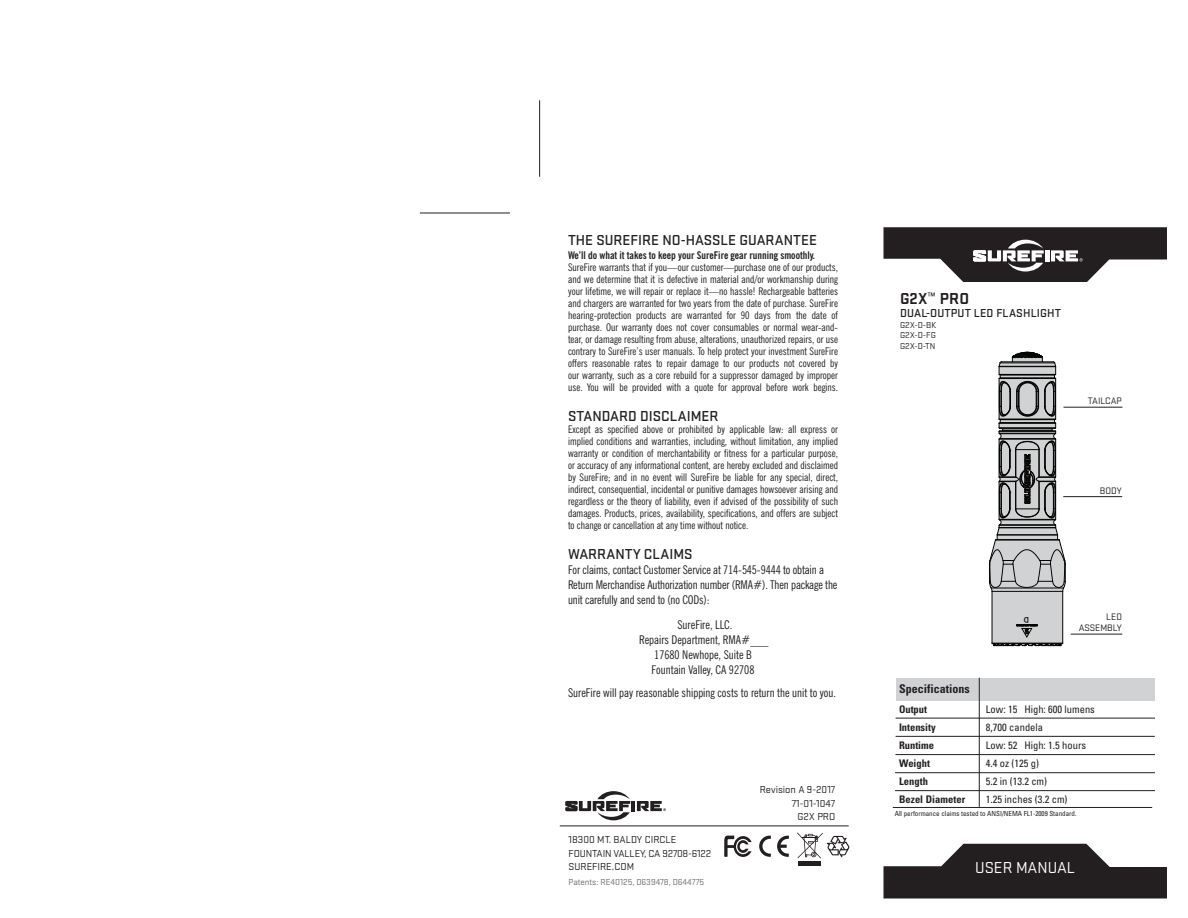
<style>
.page{position:relative;width:1188px;height:918px;background:#fff}
.page>*{position:absolute;margin:0;border:0;box-sizing:border-box;transform-origin:0 0}
.t1{font:16.5px "Stratum 2";color:#fff}
.t2{font:700 16.5px "Stratum 2";letter-spacing:.01em;color:#231f20}
.t3{font:500 15px "Stratum 2";color:#231f20}
.t4{font:condensed 12px/15px "News Gothic BT";letter-spacing:-.01em;color:#231f20}
.t5{font:500 12px "Stratum 2";letter-spacing:.01em;color:#231f20}
.t6{font:700 condensed 12px "Univers LT Std";color:#231f20}
.t7{font:condensed 10.5px/12px "News Gothic BT";color:#231f20;text-align:justify}
.t8{font:condensed 10.5px "Univers LT Std";color:#231f20}
.t9{font:10.5px "Stratum 2";color:#231f20}
.t10{font:700 condensed 10.5px "News Gothic BT";color:#231f20}
.t11{font:700 condensed 10.5px "Univers LT Std";color:#231f20}
.t12{font:9.75px "Stratum 2";color:#231f20}
.t13{font:9px "Stratum 2";color:#6c6d70}
.t14{font:9px "Stratum 2";color:#231f20}
.t15{font:700 7.95px "News Gothic BT";color:#231f20}
.t16{font:condensed 7.05px "Univers LT Std";color:#231f20}
</style>
<div class="page">
<hr style="left:420px;top:213px;width:90px;height:1px;background:#231f20">
<hr style="left:539px;top:100px;width:1px;height:77px;background:#231f20">
<svg style="left:884px;top:227px;width:283px;height:55px"></svg>
<svg style="left:883px;top:844px;width:284px;height:54px"></svg>
<svg style="left:989px;top:352px;width:77px;height:294px"></svg>
<div style="left:896px;top:678px;width:259px;height:22px;background:#d1d2d4"></div>
<hr style="left:896px;top:718px;width:259px;height:1px;background:#231f20">
<hr style="left:896px;top:736px;width:259px;height:1px;background:#231f20">
<hr style="left:979px;top:678px;width:1px;height:129px;background:#231f20">
<hr style="left:895px;top:754px;width:260px;height:1px;background:#231f20">
<hr style="left:895px;top:772px;width:260px;height:1px;background:#231f20">
<hr style="left:895px;top:790px;width:260px;height:1px;background:#231f20">
<hr style="left:893px;top:807px;width:259px;height:1px;background:#231f20">
<hr style="left:560px;top:826px;width:289px;height:1px;background:#231f20">
<svg style="left:566px;top:791px;width:100px;height:29px"></svg>
<svg style="left:724px;top:836px;width:28px;height:21px"></svg>
<svg style="left:797px;top:833px;width:52px;height:25px"></svg>
<svg style="left:777px;top:836px;width:12px;height:21px"></svg>
<svg style="left:759px;top:836px;width:12px;height:21px"></svg>
<hr style="left:798px;top:861px;width:22px;height:4px;background:#231f20">
<hr style="left:1064px;top:407px;width:58px;height:1px;background:#231f20">
<hr style="left:1063px;top:496px;width:59px;height:1px;background:#231f20">
<hr style="left:1071px;top:634px;width:51px;height:1px;background:#231f20">
<p class="t3" style="left:568px;top:230px;width:250px">THE SUREFIRE NO-HASSLE GUARANTEE</p>
<p class="t10" style="left:568px;top:249px;width:249px">We’ll do what it takes to keep your SureFire gear running smoothly.</p>
<p class="t7" style="left:568px;top:261px;width:272px">SureFire warrants that if you—our customer—purchase one of our products, and we determine that it is defective in material and/or workmanship during your lifetime, we will repair or replace it—no hassle! Rechargeable batteries and chargers are warranted for two years from the date of purchase. SureFire hearing-protection products are warranted for 90 days from the date of purchase. Our warranty does not cover consumables or normal wear-and&shy;tear, or damage resulting from abuse, alterations, unauthorized repairs, or use contrary to SureFire’s user manuals. To help protect your investment SureFire offers reasonable rates to repair damage to our products not covered by our warranty, such as a core rebuild for a suppressor damaged by improper use. You will be provided with a quote for approval before work begins.</p>
<p class="t3" style="left:568px;top:406px;width:152px">STANDARD DISCLAIMER</p>
<p class="t7" style="left:568px;top:423px;width:272px">Except as specified above or prohibited by applicable law: all express or implied conditions and warranties, including, without limitation, any implied warranty or condition of merchantability or fitness for a particular purpose, or accuracy of any informational content, are hereby excluded and disclaimed by SureFire; and in no event will SureFire be liable for any special, direct, indirect, consequential, incidental or punitive damages howsoever arising and regardless or the theory of liability, even if advised of the possibility of such damages. Products, prices, availability, specifications, and offers are subject to change or cancellation at any time without notice.</p>
<p class="t3" style="left:568px;top:544px;width:126px">WARRANTY CLAIMS</p>
<p class="t4" style="left:568px;top:562px;width:271px">For claims, contact Customer Service at 714-545-9444 to obtain a<br>Return Merchandise Authorization number (RMA#). Then package the unit carefully and send to (no CODs):</p>
<p class="t4" style="left:639px;top:618px;width:131px;text-align:center">SureFire, LLC.<br>Repairs Department, RMA#___</p>
<p class="t4" style="left:654px;top:648px;width:99px">17680 Newhope, Suite B</p>
<p class="t4" style="left:652px;top:663px;width:104px">Fountain Valley, CA 92708</p>
<p class="t4" style="left:568px;top:685px;width:270px">SureFire will pay reasonable shipping costs to return the unit to you.</p>
<p class="t9" style="left:569px;top:833px;width:109px">18300 MT. BALDY CIRCLE</p>
<p class="t9" style="left:569px;top:846px;width:144px">FOUNTAIN VALLEY, CA 92708-6122</p>
<p class="t9" style="left:569px;top:860px;width:67px">SUREFIRE.COM</p>
<p class="t13" style="left:569px;top:876px;width:137px">Patents: RE40125, D639478, D644775</p>
<p class="t9" style="left:760px;top:783px;width:77px">Revision A 9-2017</p>
<p class="t9" style="left:792px;top:797px;width:45px">71-01-1047</p>
<p class="t9" style="left:797px;top:810px;width:39px">G2X PRO</p>
<p class="t2" style="left:900px;top:287px;width:71px">G2X<sup>™</sup> PRO</p>
<p class="t5" style="left:900px;top:305px;width:163px">DUAL-OUTPUT LED FLASHLIGHT</p>
<p class="t14" style="left:900px;top:319px;width:38px">G2X-D-BK</p>
<p class="t14" style="left:900px;top:329px;width:37px">G2X-D-FG</p>
<p class="t14" style="left:900px;top:340px;width:37px">G2X-D-TN</p>
<p class="t12" style="left:1088px;top:395px;width:35px">TAILCAP</p>
<p class="t12" style="left:1100px;top:484px;width:23px">BODY</p>
<p class="t6" style="left:899px;top:682px;width:72px">Specifications</p>
<p class="t15" style="left:1029px;top:624px;width:7px;rotate:-180deg">D</p>
<p class="t12" style="left:1106px;top:611px;width:17px">LED</p>
<p class="t12" style="left:1079px;top:621px;width:45px">ASSEMBLY</p>
<p class="t11" style="left:899px;top:703px;width:30px">Output</p>
<p class="t11" style="left:899px;top:721px;width:38px">Intensity</p>
<p class="t11" style="left:899px;top:739px;width:37px">Runtime</p>
<p class="t11" style="left:899px;top:757px;width:32px">Weight</p>
<p class="t11" style="left:899px;top:775px;width:30px">Length</p>
<p class="t11" style="left:899px;top:793px;width:68px">Bezel Diameter</p>
<p class="t16" style="left:895px;top:809px;width:183px">All performance claims tested to ANSI/NEMA FL1-2009 Standard.</p>
<p class="t8" style="left:986px;top:703px;width:111px">Low: 15 High: 600 lumens</p>
<p class="t8" style="left:986px;top:721px;width:59px">8,700 candela</p>
<p class="t8" style="left:986px;top:739px;width:102px">Low: 52 High: 1.5 hours</p>
<p class="t8" style="left:986px;top:757px;width:55px">4.4 oz (125 g)</p>
<p class="t8" style="left:986px;top:775px;width:63px">5.2 in (13.2 cm)</p>
<p class="t8" style="left:986px;top:793px;width:83px">1.25 inches (3.2 cm)</p>
<p class="t1" style="left:975px;top:857px;width:101px">USER MANUAL</p>
</div>
